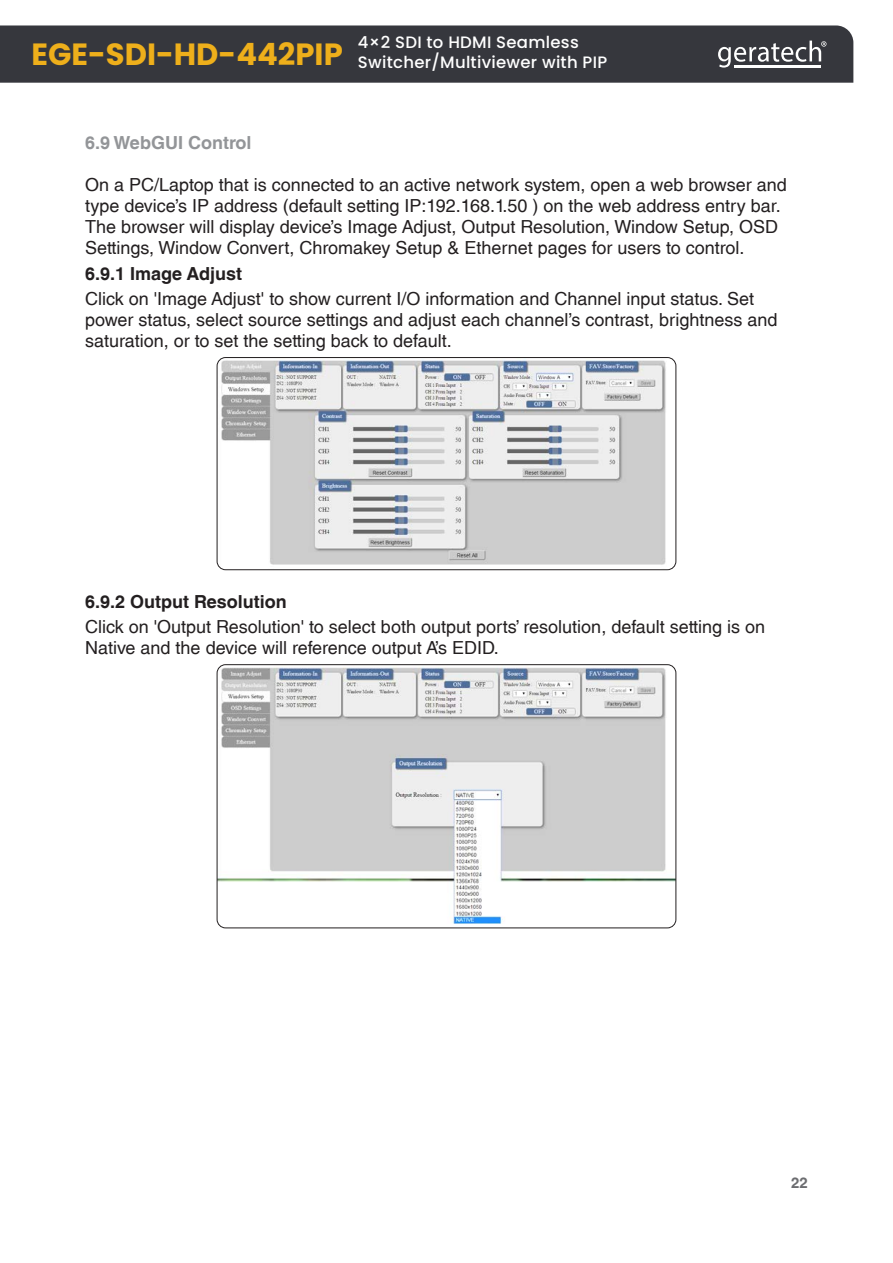
<style>
.page{position:relative;width:893px;height:1263px;background:#fff}
.page>*{position:absolute;margin:0;border:0;box-sizing:border-box;transform-origin:0 0}
.Paragraph{font:18px/21px "Helvetica LT Std";color:#231f20}
.Sub_Sub_Header{font:700 18px "Helvetica LT Std";color:#231f20}
.Sub_Header{font:700 18px "Helvetica LT Std";color:#939598}
.t1{font:500 16.5px/19.5px "Poppins";letter-spacing:.015em;color:#fff}
.t2{font:700 15px "Helvetica LT Std";color:#6c6d70}
</style>
<div class="page">
<div style="left:0;top:25px;width:853px;height:58px;background:#36373d"></div>
<svg style="left:718px;top:41px;width:108px;height:27px"></svg>
<hr style="left:762px;top:65px;width:30px;height:2px;background:#fff">
<hr style="left:792px;top:65px;width:29px;height:2px;background:#fff">
<hr style="left:734px;top:65px;width:28px;height:2px;background:#fff">
<img style="left:217px;top:357px;width:459px;height:213px">
<div style="left:217px;top:357px;width:459px;height:213px;border:1px solid #231f20;border-radius:9px"></div>
<img style="left:217px;top:665px;width:459px;height:258px">
<div style="left:217px;top:664px;width:459px;height:264px;border:1px solid #231f20;border-radius:9px"></div>
<p class="t1" style="left:31px;top:33px;width:577px;text-indent:326px">4×2 SDI to HDMI Seamless<br><sup>EGE-SDI-HD-442PIP</sup> Switcher/Multiviewer with PIP</p>
<p class="Sub_Header" style="left:85px;top:132px;width:168px">6.9 WebGUI Control</p>
<p class="Paragraph" style="left:85px;top:174px;width:703px">On a PC/Laptop that is connected to an active network system, open a web browser and type device’s IP address (default setting IP:192.168.1.50 ) on the web address entry bar.<br>The browser will display device’s Image Adjust, Output Resolution, Window Setup, OSD Settings, Window Convert, Chromakey Setup &amp; Ethernet pages for users to control.</p>
<p class="Sub_Sub_Header" style="left:85px;top:262px;width:158px">6.9.1 Image Adjust</p>
<p class="Paragraph" style="left:85px;top:288px;width:694px">Click on 'Image Adjust' to show current I/O information and Channel input status. Set power status, select source settings and adjust each channel’s contrast, brightness and saturation, or to set the setting back to default.</p>
<p class="Sub_Sub_Header" style="left:85px;top:591px;width:203px">6.9.2 Output Resolution</p>
<p class="Paragraph" style="left:85px;top:616px;width:682px">Click on 'Output Resolution' to select both output ports’ resolution, default setting is on<br>Native and the device will reference output A’s EDID.</p>
<p class="t2" style="left:791px;top:1173px;width:18px">22</p>
</div>
